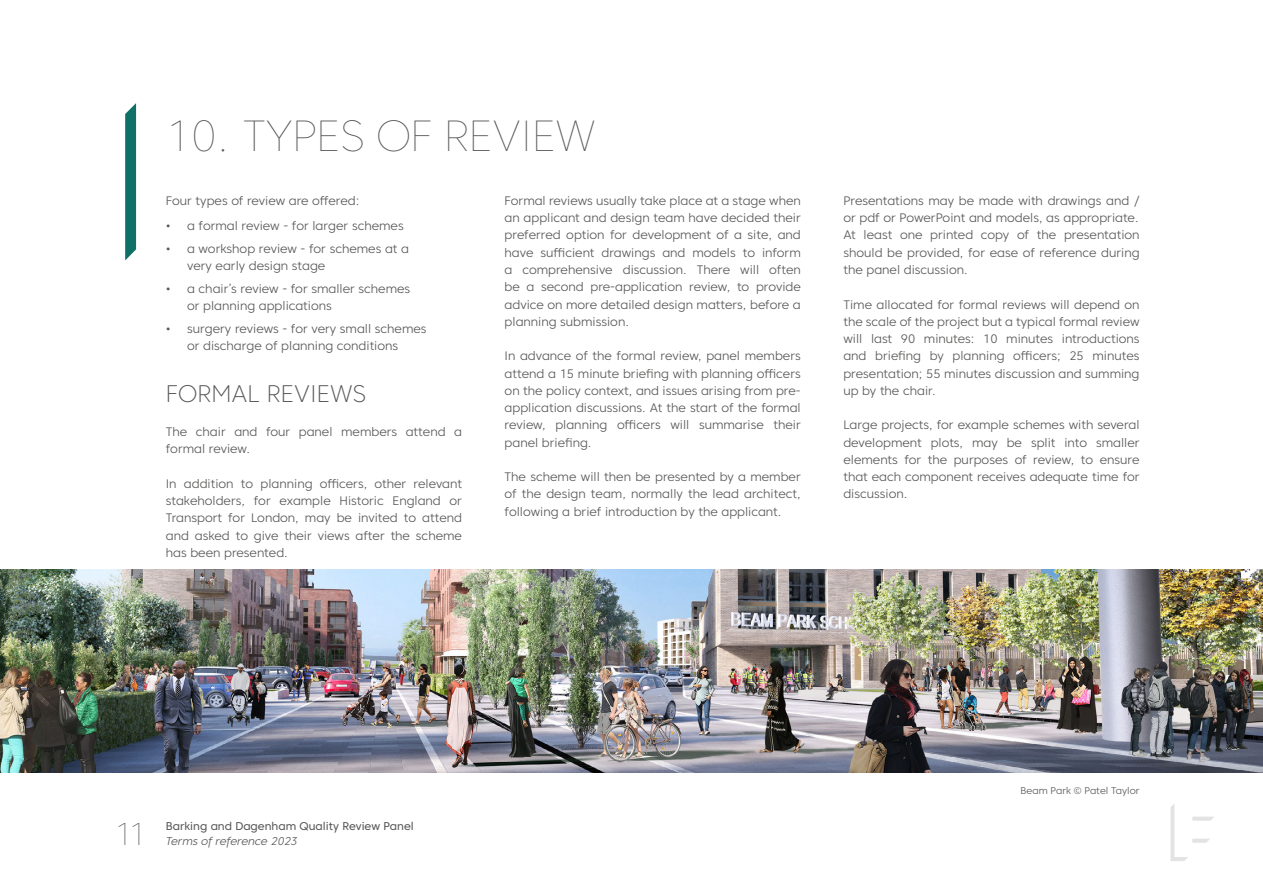
<style>
.page{position:relative;width:1263px;height:893px;background:#fff}
.page>*{position:absolute;margin:0;border:0;box-sizing:border-box;transform-origin:0 0}
.Chapter_heading{font:100 43.5px "Core Sans C 15";letter-spacing:-.01em;color:#575756}
.t1{font:100 31.5px "Core Sans C 15";color:#575756}
.Main_text{font:200 24px "Core Sans C 25";color:#575756}
.Main_text-2{font:300 12.3px/17.2px "Core Sans C 35";color:#575756;text-align:justify}
.t2{font:11.25px "Core Sans C 45";color:#575756}
.t3{font:11.25px "Core Sans C 35 Light It";color:#575756}
.Footnote{font:300 9.75px "Core Sans C 35";color:#575756}
</style>
<div class="page">
<img style="left:0;top:570px;width:1263px;height:203px">
<svg style="left:125px;top:103px;width:11px;height:157px;background:#227c71"></svg>
<svg style="left:1170px;top:804px;width:44px;height:57px"></svg>
<p class="Chapter_heading" style="left:166px;top:109px;width:431px">10. TYPES OF REVIEW</p>
<p class="Main_text-2" style="left:166px;top:192px;width:195px">Four types of review are offered:</p>
<p class="Main_text-2" style="left:166px;top:217px;width:239px">• a formal review - for larger schemes</p>
<p class="Main_text-2" style="left:166px;top:240px;width:245px">• a workshop review - for schemes at a</p>
<p class="Main_text-2" style="left:187px;top:257px;width:140px">very early design stage</p>
<p class="Main_text-2" style="left:187px;top:280px;width:225px;text-indent:-21px">• a chair’s review - for smaller schemes or planning applications</p>
<p class="Main_text-2" style="left:166px;top:319px;width:262px">• surgery reviews - for very small schemes</p>
<p class="Main_text-2" style="left:187px;top:337px;width:213px">or discharge of planning conditions</p>
<p class="Main_text" style="left:166px;top:378px;width:202px">FORMAL REVIEWS</p>
<p class="Main_text-2" style="left:166px;top:423px;width:298px">The chair and four panel members attend a formal review.</p>
<p class="Main_text-2" style="left:166px;top:475px;width:298px">In addition to planning officers, other relevant stakeholders, for example Historic England or Transport for London, may be invited to attend and asked to give their views after the scheme has been presented.</p>
<p class="Main_text-2" style="left:505px;top:192px;width:298px">Formal reviews usually take place at a stage when an applicant and design team have decided their preferred option for development of a site, and have sufficient drawings and models to inform a comprehensive discussion. There will often be a second pre-application review, to provide advice on more detailed design matters, before a planning submission.</p>
<p class="Main_text-2" style="left:505px;top:347px;width:298px">In advance of the formal review, panel members attend a 15 minute briefing with planning officers on the policy context, and issues arising from pre&shy;application discussions. At the start of the formal review, planning officers will summarise their panel briefing.</p>
<p class="Main_text-2" style="left:505px;top:468px;width:298px">The scheme will then be presented by a member of the design team, normally the lead architect, following a brief introduction by the applicant.</p>
<p class="Main_text-2" style="left:843px;top:192px;width:298px">Presentations may be made with drawings and / or pdf or PowerPoint and models, as appropriate.</p>
<p class="Main_text-2" style="left:843px;top:226px;width:298px">At least one printed copy of the presentation should be provided, for ease of reference during the panel discussion.</p>
<p class="Main_text-2" style="left:843px;top:295px;width:298px">Time allocated for formal reviews will depend on the scale of the project but a typical formal review will last 90 minutes: 10 minutes introductions and briefing by planning officers; 25 minutes presentation; 55 minutes discussion and summing up by the chair.</p>
<p class="Main_text-2" style="left:843px;top:416px;width:298px">Large projects, for example schemes with several development plots, may be split into smaller elements for the purposes of review, to ensure that each component receives adequate time for discussion.</p>
<h2 class="t1" style="left:114px;top:814px;width:34px">11</h2>
<p class="t2" style="left:166px;top:819px;width:250px">Barking and Dagenham Quality Review Panel</p>
<p class="t3" style="left:166px;top:834px;width:133px">Terms of reference 2023</p>
<p class="Footnote" style="left:1020px;top:784px;width:121px">Beam Park © Patel Taylor</p>
</div>
